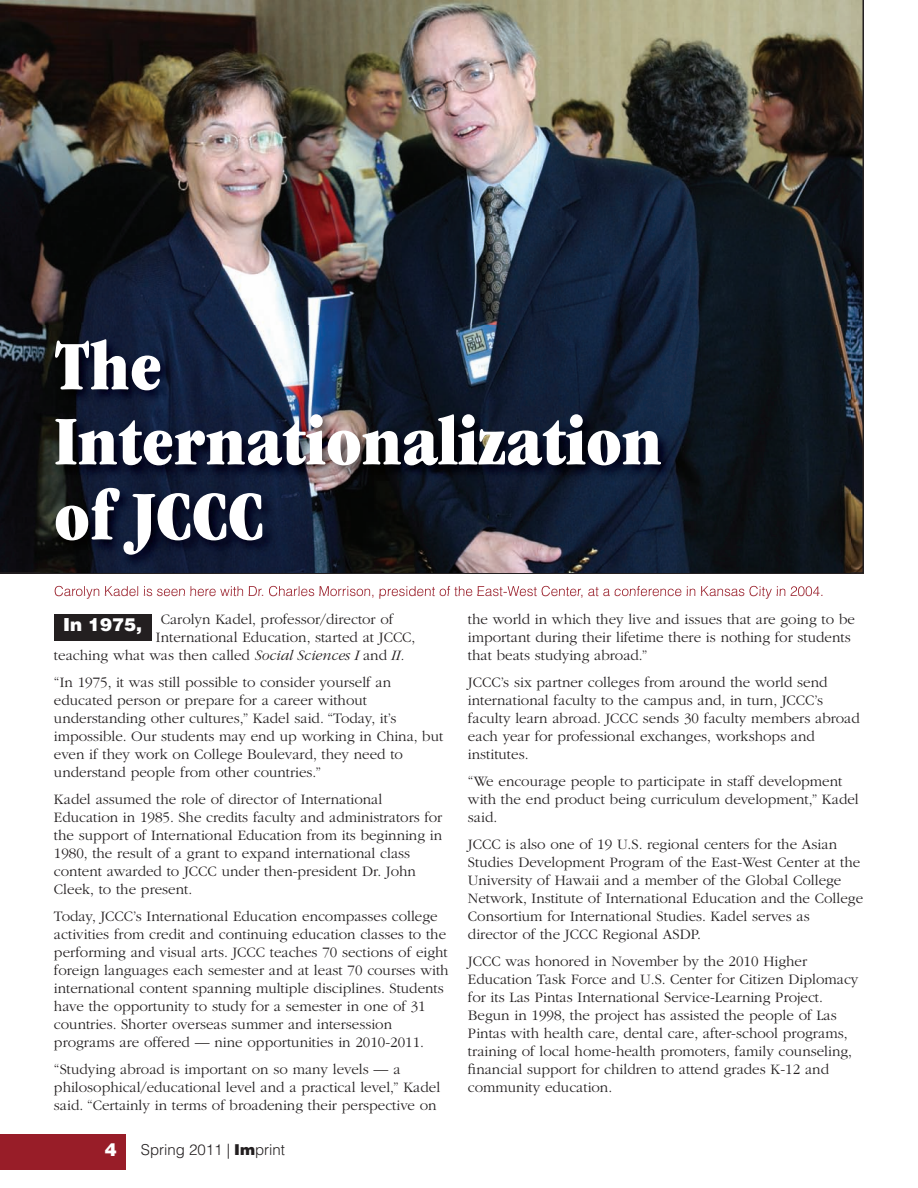
<style>
.page{position:relative;width:918px;height:1188px;background:#fff}
.page>*{position:absolute;margin:0;border:0;box-sizing:border-box;transform-origin:0 0}
.t1{font:72px/75px "ITC Garamond Std Ult Cond";color:#fff}
.t2{font:900 18px "Helvetica LT Std";color:#fff}
.t3{font:300 15px/18px "ITC Garamond Std";color:#231f20}
.t4{font:300 15px "Helvetica LT Std";color:#231f20}
.t5{font:300 13.5px "Helvetica LT Std";color:#981d28}
.s1{font-style:italic}
.s2{font-weight:900}
</style>
<div class="page">
<img style="left:0;top:0;width:864px;height:574px">
<img style="left:40px;top:325px;width:810px;height:269px">
<img style="left:55px;top:586px;width:115px;height:8px">
<div style="left:0;top:1134px;width:126px;height:36px;background:#981d28"></div>
<div style="left:54px;top:614px;width:97px;height:27px;background:#231f20"></div>
<h1 class="t1" style="left:54px;top:335px;width:610px">The<br>Internationalization of JCCC</h1>
<p class="t5" style="left:54px;top:586px;width:771px">Carolyn Kadel is seen here with Dr. Charles Morrison, president of the East-West Center, at a conference in Kansas City in 2004.</p>
<p class="t3" style="left:161px;top:612px;width:234px">Carolyn Kadel, professor/director of</p>
<p class="t3" style="left:156px;top:630px;width:261px">International Education, started at JCCC,</p>
<p class="t3" style="left:54px;top:648px;width:352px">teaching what was then called <span class="s1">Social Sciences I</span> and <span class="s1">II.</span></p>
<p class="t3" style="left:54px;top:675px;width:391px">“In 1975, it was still possible to consider yourself an educated person or prepare for a career without understanding other cultures,” Kadel said. “Today, it’s impossible. Our students may end up working in China, but even if they work on College Boulevard, they need to understand people from other countries.”</p>
<p class="t3" style="left:54px;top:792px;width:390px">Kadel assumed the role of director of International Education in 1985. She credits faculty and administrators for the support of International Education from its beginning in 1980, the result of a grant to expand international class content awarded to JCCC under then-president Dr. John Cleek, to the present.</p>
<p class="t3" style="left:54px;top:909px;width:396px">Today, JCCC’s International Education encompasses college activities from credit and continuing education classes to the performing and visual arts. JCCC teaches 70 sections of eight foreign languages each semester and at least 70 courses with international content spanning multiple disciplines. Students have the opportunity to study for a semester in one of 31 countries. Shorter overseas summer and intersession programs are offered — nine opportunities in 2010-2011.</p>
<p class="t3" style="left:54px;top:1062px;width:388px">“Studying abroad is important on so many levels — a philosophical/educational level and a practical level,” Kadel said. “Certainly in terms of broadening their perspective on</p>
<p class="t2" style="left:63px;top:618px;width:81px">In 1975,</p>
<p class="t2" style="left:105px;top:1143px;width:14px">4</p>
<p class="t4" style="left:141px;top:1144px;width:146px">Spring 2011 | <span class="s2">Im</span>print</p>
<p class="t3" style="left:468px;top:612px;width:388px">the world in which they live and issues that are going to be important during their lifetime there is nothing for students that beats studying abroad.”</p>
<p class="t3" style="left:468px;top:675px;width:393px">JCCC’s six partner colleges from around the world send international faculty to the campus and, in turn, JCCC’s faculty learn abroad. JCCC sends 30 faculty members abroad each year for professional exchanges, workshops and institutes.</p>
<p class="t3" style="left:468px;top:774px;width:392px">“We encourage people to participate in staff development with the end product being curriculum development,” Kadel said.</p>
<p class="t3" style="left:468px;top:837px;width:397px">JCCC is also one of 19 U.S. regional centers for the Asian Studies Development Program of the East-West Center at the University of Hawaii and a member of the Global College Network, Institute of International Education and the College Consortium for International Studies. Kadel serves as<br>director of the JCCC Regional ASDP.</p>
<p class="t3" style="left:468px;top:954px;width:392px">JCCC was honored in November by the 2010 Higher Education Task Force and U.S. Center for Citizen Diplomacy for its Las Pintas International Service-Learning Project.<br>Begun in 1998, the project has assisted the people of Las Pintas with health care, dental care, after-school programs, training of local home-health promoters, family counseling, financial support for children to attend grades K-12 and community education.</p>
</div>
